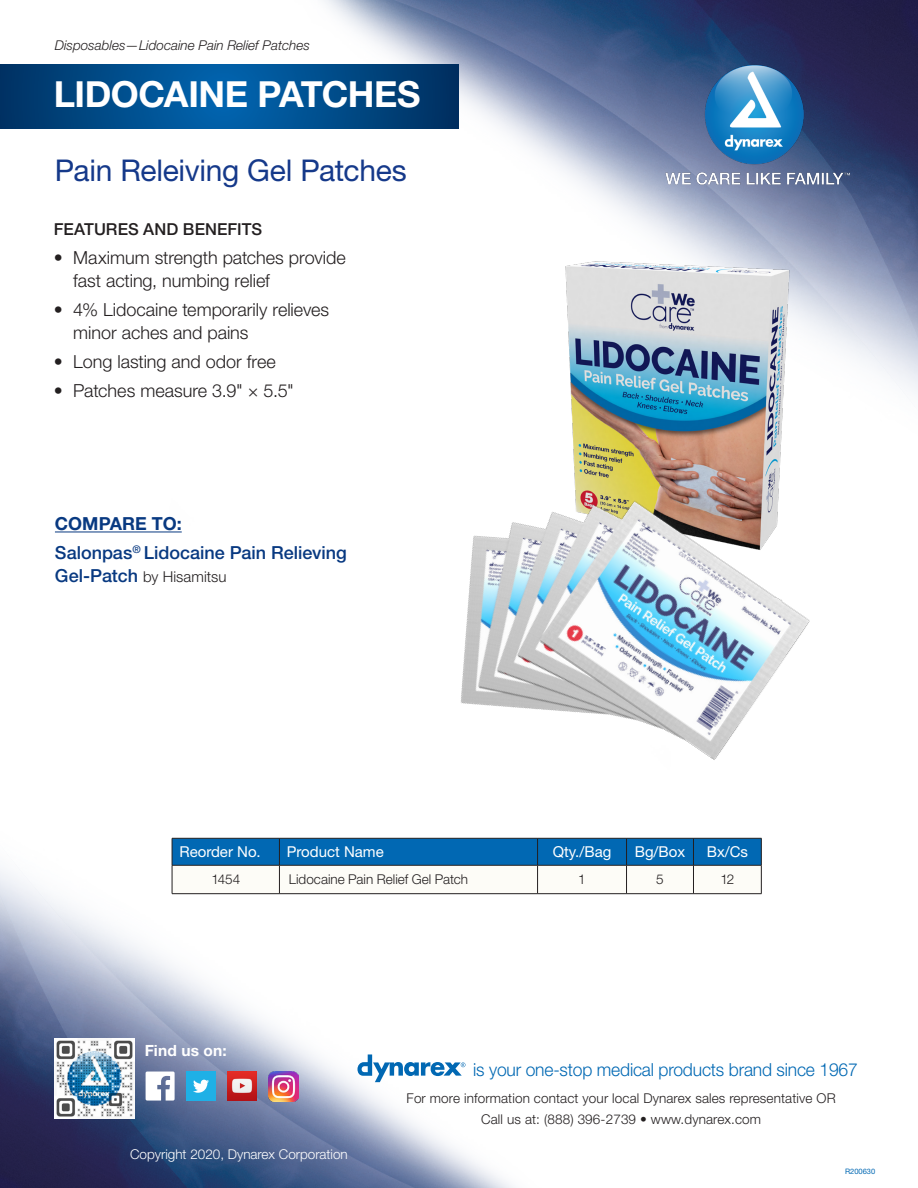
<style>
.page{position:relative;width:918px;height:1188px;background:#fff}
.page>*{position:absolute;margin:0;border:0;box-sizing:border-box;transform-origin:0 0}
.Product_name{font:700 36px "Helvetica Neue LT Std";letter-spacing:-.015em;color:#fff}
.Headline{font:30px "Helvetica Neue LT Std";letter-spacing:-.01em;color:#15398a}
.t1{font:300 18px/22.5px "Helvetica Neue LT Std";color:#231f20}
.t2{font:300 18px "Helvetica Neue LT Std";letter-spacing:-.01em;color:#0168b3}
.Bulleted_List{font:500 18px "Helvetica Neue LT Std";color:#083981}
.Bulleted_List-2{font:700 18px "Helvetica Neue LT Std";color:#083981}
.Features_Benefits{font:500 16.5px "Helvetica Neue LT Std";letter-spacing:.005em;color:#231f20}
.t3{font:700 15.45px "Helvetica Neue LT Std";letter-spacing:.015em;color:#fff}
.Table_Head{font:15px "Helvetica Neue LT Std";color:#fff}
.Bulleted_List-3{font:300 15px "Helvetica Neue LT Std";letter-spacing:.005em;color:#231f20}
.Footer_Details{font:300 13.5px "Helvetica Neue LT Std";letter-spacing:.01em;color:#231f20}
.Header__Category{font:italic 300 13.5px "Helvetica Neue LT Std";color:#231f20}
.Table_Text{font:300 13.5px "Helvetica Neue LT Std";color:#231f20}
.Copyright{font:300 13.5px "Helvetica Neue LT Std";color:#fff}
.t4{font:7.5px "Helvetica Neue LT Std";color:#0168b3}
.s1{font-weight:500;font-size:18px;color:#083981}
</style>
<div class="page">
<img style="left:0;top:0;width:918px;height:1188px">
<div style="left:186px;top:1072px;width:30px;height:29px;background:#1fb0e6"></div>
<svg style="left:193px;top:1080px;width:16px;height:13px"></svg>
<img style="left:228px;top:1072px;width:29px;height:29px">
<img style="left:54px;top:1038px;width:81px;height:81px">
<svg style="left:146px;top:1072px;width:29px;height:29px"></svg>
<img style="left:269px;top:1071px;width:30px;height:30px">
<img style="left:661px;top:59px;width:195px;height:132px">
<svg style="left:0;top:64px;width:459px;height:64px;background:#004a87"></svg>
<svg style="left:357px;top:1054px;width:108px;height:28px"></svg>
<svg style="left:172px;top:838px;width:590px;height:56px"></svg>
<img style="left:535px;top:240px;width:259px;height:176px">
<hr style="left:55px;top:532px;width:127px;height:1px;background:#083981">
<img style="left:383px;top:416px;width:443px;height:436px">
<p class="Header__Category" style="left:55px;top:37px;width:257px">Disposables—Lidocaine Pain Relief Patches</p>
<p class="Product_name" style="left:54px;top:72px;width:368px">LIDOCAINE PATCHES</p>
<p class="Headline" style="left:55px;top:153px;width:353px">Pain Releiving Gel Patches</p>
<p class="Features_Benefits" style="left:54px;top:219px;width:210px">FEATURES AND BENEFITS</p>
<p class="t1" style="left:73px;top:246px;width:274px;text-indent:-20px">• Maximum strength patches provide fast acting, numbing relief</p>
<p class="t1" style="left:73px;top:298px;width:257px;text-indent:-20px">• 4% Lidocaine temporarily relieves minor aches and pains</p>
<p class="t1" style="left:54px;top:350px;width:223px">• Long lasting and odor free</p>
<p class="t1" style="left:54px;top:379px;width:241px">• Patches measure 3.9" × 5.5"</p>
<p class="Bulleted_List-2" style="left:55px;top:513px;width:128px">COMPARE TO:</p>
<p class="Bulleted_List" style="left:55px;top:542px;width:293px">Salonpas<sup>®</sup> Lidocaine Pain Relieving</p>
<p class="Bulleted_List-3" style="left:55px;top:567px;width:173px"><span class="s1">Gel-Patch</span> by Hisamitsu</p>
<p class="Table_Head" style="left:179px;top:843px;width:83px">Reorder No.</p>
<p class="Table_Head" style="left:287px;top:843px;width:98px">Product Name</p>
<p class="Table_Head" style="left:553px;top:843px;width:60px">Qty./Bag</p>
<p class="Table_Head" style="left:635px;top:843px;width:52px">Bg/Box</p>
<p class="Table_Head" style="left:707px;top:843px;width:43px">Bx/Cs</p>
<p class="Table_Text" style="left:211px;top:871px;width:30px">1454</p>
<p class="Table_Text" style="left:289px;top:871px;width:181px">Lidocaine Pain Relief Gel Patch</p>
<p class="Table_Text" style="left:578px;top:871px;width:9px">1</p>
<p class="Table_Text" style="left:656px;top:871px;width:9px">5</p>
<p class="Table_Text" style="left:720px;top:871px;width:15px">12</p>
<p class="t3" style="left:145px;top:1041px;width:84px">Find us on:</p>
<p class="Copyright" style="left:130px;top:1146px;width:219px">Copyright 2020, Dynarex Corporation</p>
<p class="t2" style="left:473px;top:1058px;width:386px">is your one-stop medical products brand since 1967</p>
<p class="Footer_Details" style="left:407px;top:1090px;width:431px">For more information contact your local Dynarex sales representative OR</p>
<p class="Footer_Details" style="left:481px;top:1111px;width:281px">Call us at: (888) 396-2739 • www.dynarex.com</p>
<p class="t4" style="left:845px;top:1166px;width:32px">R200630</p>
</div>
